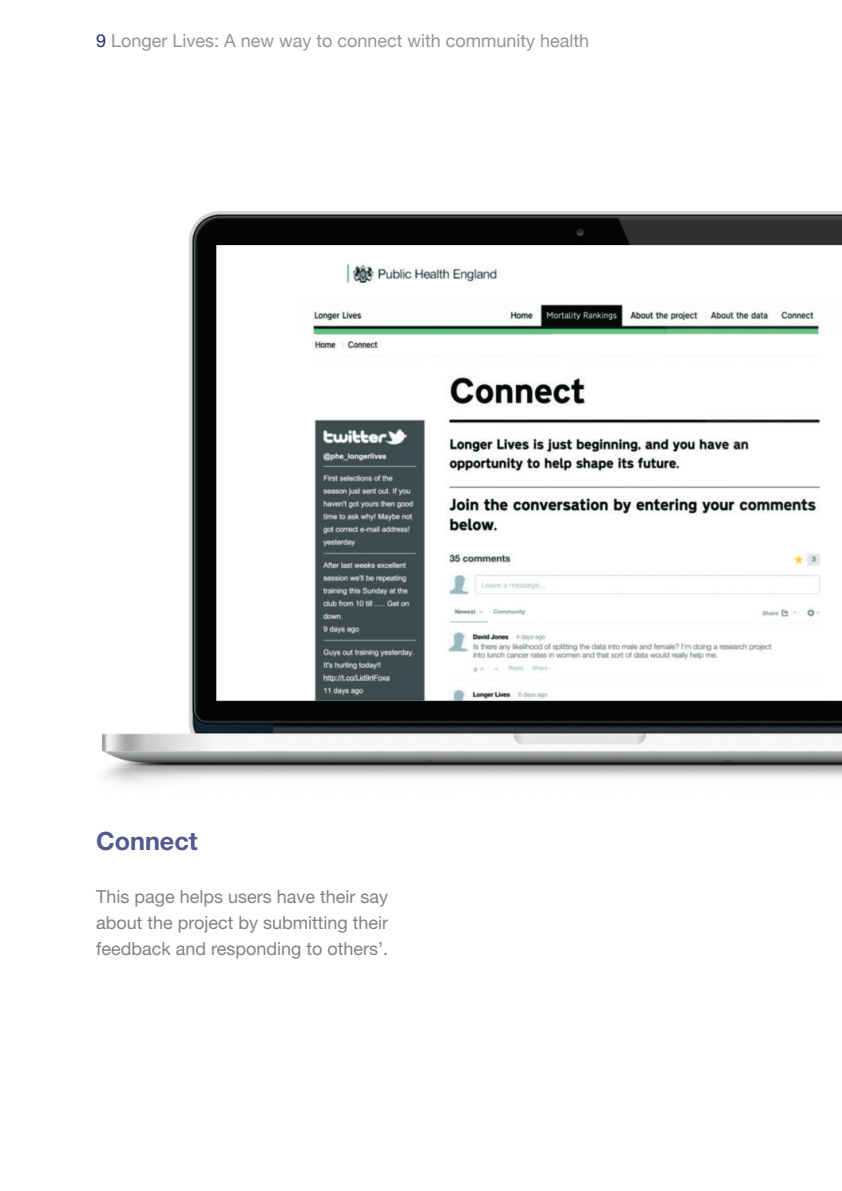
<style>
.page{position:relative;width:842px;height:1191px;background:#fff}
.page>*{position:absolute;margin:0;border:0;box-sizing:border-box;transform-origin:0 0}
.t1{font:700 25.2px "Helvetica Neue LT Std";color:#525991}
.t2{font:18px/26px "Helvetica Neue LT Std";color:#808285;text-align:justify}
.t3{font:18px "Helvetica Neue";color:#939598}
.s1{font-family:"Helvetica Neue LT Std";color:#282b6b}
</style>
<div class="page">
<img style="left:102px;top:211px;width:740px;height:573px">
<p class="t3" style="left:96px;top:30px;width:495px"><span class="s1">9</span> Longer Lives: A new way to connect with community health</p>
<h1 class="t1" style="left:96px;top:825px;width:103px">Connect</h1>
<p class="t2" style="left:96px;top:883px;width:294px">This page helps users have their say about the project by submitting their feedback and responding to others’.</p>
</div>
